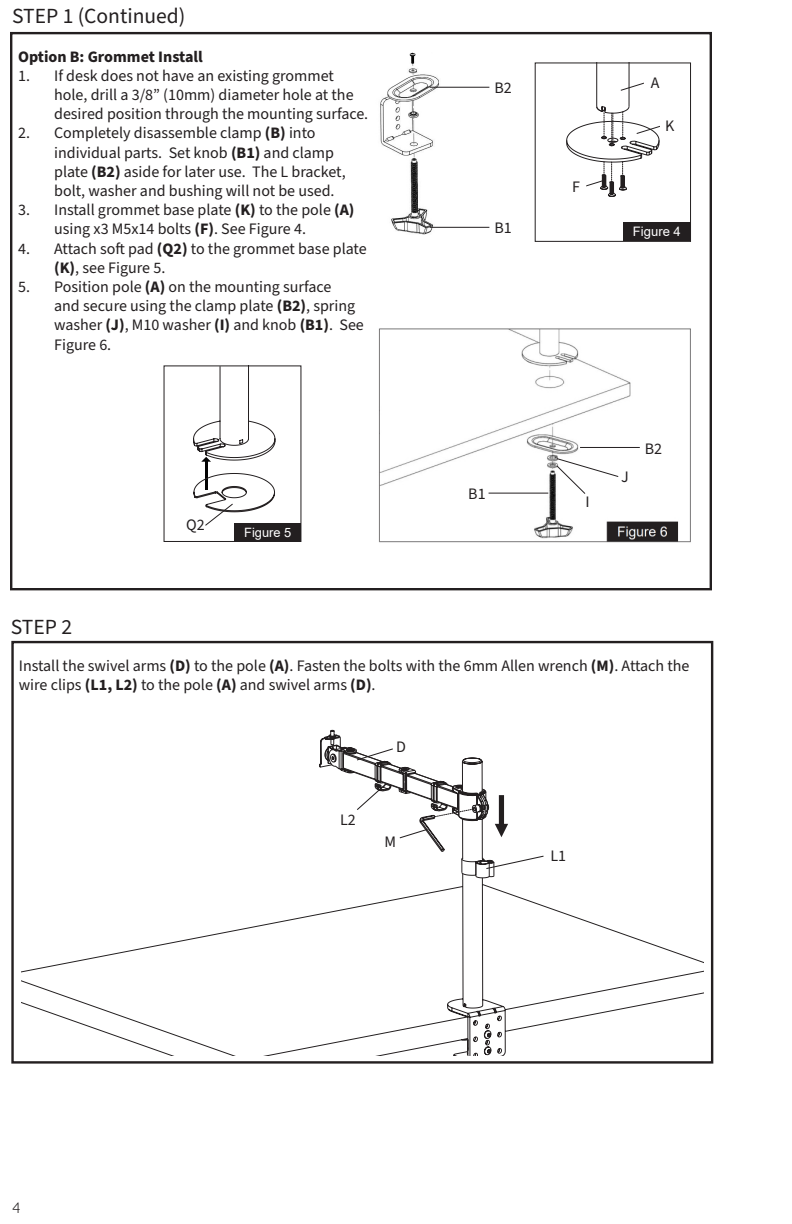
<style>
.page{position:relative;width:792px;height:1224px;background:#fff}
.page>*{position:absolute;margin:0;border:0;box-sizing:border-box;transform-origin:0 0}
.t1{font:21.6px "Source Sans Pro";color:#231f20}
.t2{font:18px "Arial";color:#231f20}
.t3{font:17.6px "Arial";color:#231f20}
.t4{font:16px/19.2px "Source Sans Pro";color:#231f20}
.t5{font:700 16px "Source Sans Pro";color:#231f20}
.t6{font:300 16px "Inter Face";color:#231f20}
.t7{font:13px "Arial";color:#fff}
.t8{font:12.8px "Arial";color:#fff}
.s1{font-weight:700}
</style>
<div class="page">
<div style="left:11px;top:641px;width:702px;height:423px;border:2px solid #231f20"></div>
<svg style="left:21px;top:729px;width:682px;height:326px"></svg>
<svg style="left:356px;top:748px;width:38px;height:13px"></svg>
<svg style="left:399px;top:828px;width:30px;height:11px"></svg>
<div style="left:499px;top:795px;width:5px;height:29px;background:#231f20"></div>
<svg style="left:495px;top:824px;width:13px;height:13px"></svg>
<svg style="left:485px;top:855px;width:60px;height:15px"></svg>
<svg style="left:356px;top:783px;width:31px;height:28px"></svg>
<img style="left:378px;top:328px;width:313px;height:215px">
<img style="left:380px;top:53px;width:73px;height:182px">
<hr style="left:430px;top:227px;width:59px;height:1px;background:#231f20">
<hr style="left:430px;top:87px;width:59px;height:1px;background:#231f20">
<hr style="left:489px;top:493px;width:59px;height:1px;background:#231f20">
<hr style="left:580px;top:447px;width:60px;height:1px;background:#231f20">
<div style="left:535px;top:63px;width:156px;height:179px;border:1px solid #231f20"></div>
<svg style="left:566px;top:63px;width:95px;height:134px"></svg>
<div style="left:623px;top:222px;width:68px;height:19px;background:#231f20"></div>
<div style="left:235px;top:523px;width:66px;height:18px;background:#231f20"></div>
<svg style="left:193px;top:366px;width:83px;height:161px"></svg>
<div style="left:644px;top:71px;width:18px;height:27px;background:#fff"></div>
<div style="left:660px;top:108px;width:19px;height:27px;background:#fff"></div>
<svg style="left:555px;top:457px;width:64px;height:38px"></svg>
<div style="left:186px;top:513px;width:18px;height:19px;background:#fff"></div>
<div style="left:567px;top:169px;width:19px;height:27px;background:#fff"></div>
<p class="t1" style="left:12px;top:1px;width:175px">STEP 1 (Continued)</p>
<p class="t5" style="left:18px;top:45px;width:186px">Option B: Grommet Install</p>
<p class="t4" style="left:54px;top:66px;width:316px;text-indent:-36px">1. If desk does not have an existing grommet hole, drill a 3/8” (10mm) diameter hole at the desired position through the mounting surface.</p>
<p class="t4" style="left:54px;top:124px;width:293px;text-indent:-36px">2. Completely disassemble clamp <span class="s1">(B)</span> into individual parts. Set knob <span class="s1">(B1)</span> and clamp plate <span class="s1">(B2)</span> aside for later use. The L bracket, bolt, washer and bushing will not be used.</p>
<p class="t4" style="left:54px;top:201px;width:302px;text-indent:-36px">3. Install grommet base plate <span class="s1">(K)</span> to the pole <span class="s1">(A) </span>using x3 M5x14 bolts <span class="s1">(F)</span>. See Figure 4.</p>
<p class="t4" style="left:54px;top:239px;width:314px;text-indent:-36px">4. Attach soft pad <span class="s1">(Q2)</span> to the grommet base plate <span class="s1">(K)</span>, see Figure 5.</p>
<p class="t4" style="left:54px;top:278px;width:311px;text-indent:-36px">5. Position pole <span class="s1">(A)</span> on the mounting surface<br>and secure using the clamp plate <span class="s1">(B2)</span>, spring washer <span class="s1">(J)</span>, M10 washer <span class="s1">(I)</span> and knob <span class="s1">(B1)</span>. See Figure 6.</p>
<p class="t1" style="left:11px;top:613px;width:63px">STEP 2</p>
<p class="t3" style="left:188px;top:512px;width:16px">t2</p>
<p class="t4" style="left:186px;top:515px;width:20px">Q2</p>
<p class="t8" style="left:244px;top:523px;width:49px">Figure 5</p>
<p class="t4" style="left:494px;top:79px;width:19px">B2</p>
<p class="t4" style="left:494px;top:219px;width:19px">B1</p>
<p class="t4" style="left:572px;top:178px;width:9px">F</p>
<p class="t2" style="left:572px;top:177px;width:6px">f</p>
<p class="t4" style="left:651px;top:74px;width:10px">A</p>
<p class="t2" style="left:646px;top:69px;width:11px">a</p>
<p class="t4" style="left:665px;top:117px;width:11px">K</p>
<p class="t2" style="left:662px;top:111px;width:16px">m</p>
<p class="t7" style="left:633px;top:223px;width:49px">Figure 4</p>
<p class="t4" style="left:468px;top:485px;width:19px">B1</p>
<p class="t4" style="left:585px;top:492px;width:6px">I</p>
<p class="t4" style="left:621px;top:468px;width:9px">J</p>
<p class="t4" style="left:645px;top:440px;width:19px">B2</p>
<p class="t4" style="left:19px;top:656px;width:672px">Install the swivel arms <span class="s1">(D)</span> to the pole <span class="s1">(A)</span>. Fasten the bolts with the 6mm Allen wrench <span class="s1">(M)</span>. Attach the wire clips <span class="s1">(L1, L2)</span> to the pole <span class="s1">(A)</span> and swivel arms <span class="s1">(D)</span>.</p>
<p class="t6" style="left:12px;top:1198px;width:10px">4</p>
<p class="t4" style="left:340px;top:811px;width:17px">L2</p>
<p class="t4" style="left:396px;top:737px;width:11px">D</p>
<p class="t4" style="left:385px;top:833px;width:13px">M</p>
<p class="t4" style="left:550px;top:846px;width:17px">L1</p>
</div>
